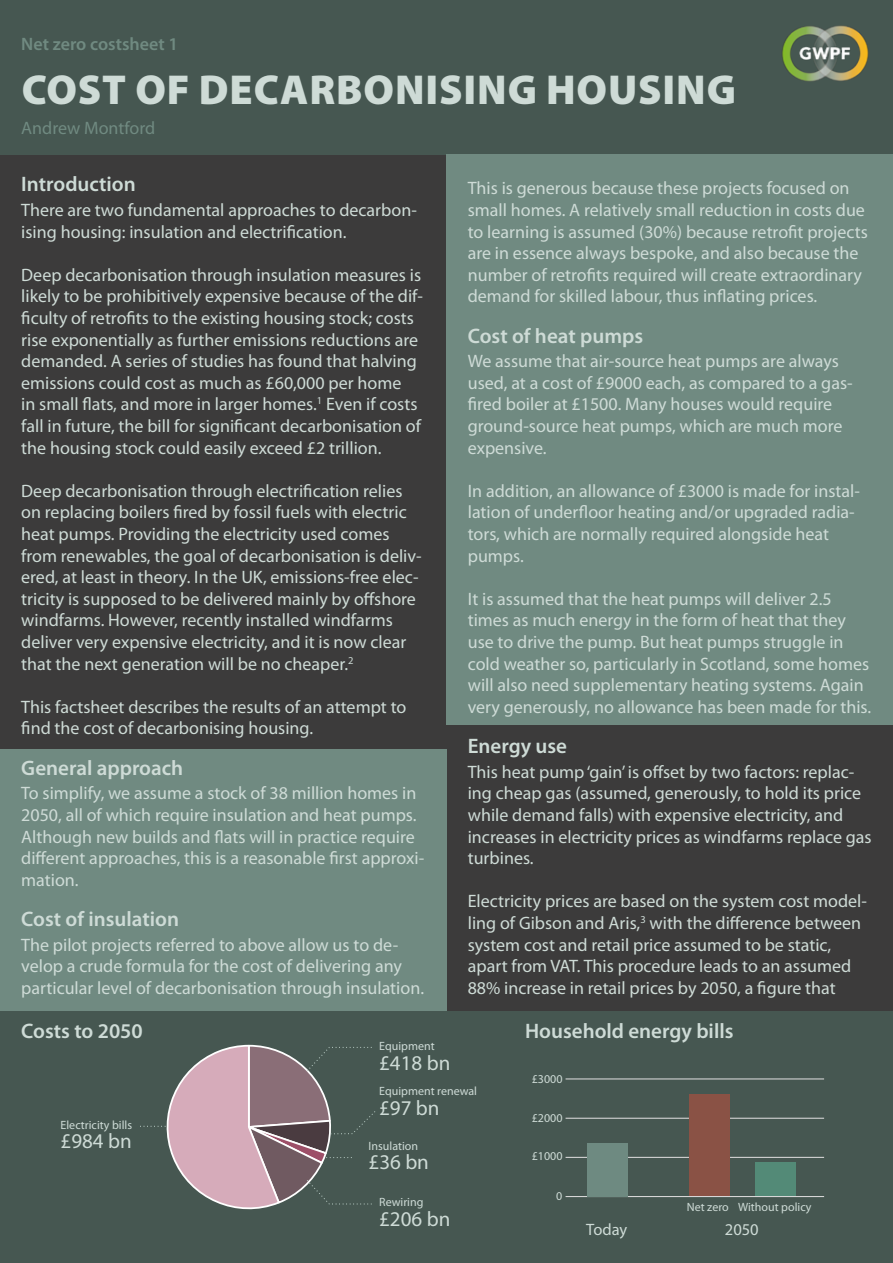
<style>
.page{position:relative;width:893px;height:1263px;background:#fff}
.page>*{position:absolute;margin:0;border:0;box-sizing:border-box;transform-origin:0 0}
.t1{font:900 42px "Myriad Pro";letter-spacing:.02em;color:#cedbd6}
.Heading_dark{font:600 21px "Myriad Pro";color:#cedbd6}
.Heading_fig{font:600 21px "Myriad Pro";color:#cedbd6}
.Labels{font:21px "Myriad Pro";color:#cedbd6}
.Main_light{font:18px/21.6px "Myriad Pro";color:#cedbd6}
.Main_dark{font:18px/21.6px "Myriad Pro";color:#cedbd6}
.t2{font:600 18px "Myriad Pro";color:#708a81}
.t3{font:18px "Myriad Pro";color:#708a81}
.Labels-2{font:16.5px "Myriad Pro";color:#cedbd6}
.Labels-3{font:12px "Myriad Pro";color:#cedbd6}
</style>
<div class="page">
<div style="left:0;top:154px;width:893px;height:858px;background:#3c3b3b"></div>
<div style="left:1px;top:750px;width:446px;height:262px;background:#708a81"></div>
<div style="left:0;top:0;width:892px;height:154px;background:#465751"></div>
<div style="left:446px;top:154px;width:447px;height:571px;background:#708a81"></div>
<div style="left:1px;top:1012px;width:892px;height:251px;background:#465751"></div>
<img style="left:782px;top:25px;width:87px;height:57px">
<svg style="left:140px;top:1044px;width:236px;height:166px"></svg>
<hr style="left:566px;top:1157px;width:258px;height:1px;background:#d9d9d9">
<hr style="left:566px;top:1118px;width:258px;height:1px;background:#d9d9d9">
<hr style="left:566px;top:1078px;width:258px;height:1px;background:#d9d9d9">
<div style="left:755px;top:1162px;width:40px;height:34px;background:#538a77"></div>
<div style="left:689px;top:1094px;width:40px;height:102px;background:#8a5245"></div>
<hr style="left:566px;top:1196px;width:258px;height:1px;background:#d9d9d9">
<div style="left:588px;top:1143px;width:40px;height:53px;background:#6e8a81"></div>
<p class="t2" style="left:21px;top:32px;width:158px">Net zero costsheet 1</p>
<p class="t1" style="left:22px;top:62px;width:716px">COST OF DECARBONISING HOUSING</p>
<p class="t3" style="left:21px;top:117px;width:135px">Andrew Montford</p>
<p class="Heading_dark" style="left:21px;top:171px;width:116px">Introduction</p>
<p class="Main_light" style="left:21px;top:199px;width:397px">There are two fundamental approaches to decarbon&shy;ising housing: insulation and electrification.</p>
<p class="Main_light" style="left:21px;top:264px;width:403px">Deep decarbonisation through insulation measures is likely to be prohibitively expensive because of the dif&shy;ficulty of retrofits to the existing housing stock; costs rise exponentially as further emissions reductions are demanded. A series of studies has found that halving emissions could cost as much as £60,000 per home<br>in small flats, and more in larger homes.<sup>1</sup> Even if costs fall in future, the bill for significant decarbonisation of the housing stock could easily exceed £2 trillion.</p>
<p class="Main_light" style="left:21px;top:480px;width:402px">Deep decarbonisation through electrification relies on replacing boilers fired by fossil fuels with electric heat pumps. Providing the electricity used comes from renewables, the goal of decarbonisation is deliv&shy;ered, at least in theory. In the UK, emissions-free elec&shy;tricity is supposed to be delivered mainly by offshore windfarms. However, recently installed windfarms deliver very expensive electricity, and it is now clear that the next generation will be no cheaper.<sup>2</sup></p>
<p class="Main_light" style="left:21px;top:696px;width:387px">This factsheet describes the results of an attempt to find the cost of decarbonising housing.</p>
<p class="Heading_dark" style="left:21px;top:754px;width:163px">General approach</p>
<p class="Main_dark" style="left:21px;top:782px;width:404px">To simplify, we assume a stock of 38 million homes in 2050, all of which require insulation and heat pumps.<br>Although new builds and flats will in practice require different approaches, this is a reasonable first approxi&shy;mation.</p>
<p class="Heading_dark" style="left:21px;top:905px;width:159px">Cost of insulation</p>
<p class="Main_dark" style="left:21px;top:933px;width:404px">The pilot projects referred to above allow us to de&shy;velop a crude formula for the cost of delivering any particular level of decarbonisation through insulation.</p>
<p class="Main_dark" style="left:468px;top:177px;width:402px">This is generous because these projects focused on small homes. A relatively small reduction in costs due to learning is assumed (30%) because retrofit projects are in essence always bespoke, and also because the number of retrofits required will create extraordinary demand for skilled labour, thus inflating prices.</p>
<p class="Heading_dark" style="left:468px;top:322px;width:177px">Cost of heat pumps</p>
<p class="Main_dark" style="left:468px;top:350px;width:386px">We assume that air-source heat pumps are always used, at a cost of £9000 each, as compared to a gas&shy;fired boiler at £1500. Many houses would require ground-source heat pumps, which are much more expensive.</p>
<p class="Main_dark" style="left:468px;top:480px;width:394px">In addition, an allowance of £3000 is made for instal&shy;lation of underfloor heating and/or upgraded radia&shy;tors, which are normally required alongside heat pumps.</p>
<p class="Main_dark" style="left:468px;top:588px;width:405px">It is assumed that the heat pumps will deliver 2.5 times as much energy in the form of heat that they use to drive the pump. But heat pumps struggle in cold weather so, particularly in Scotland, some homes will also need supplementary heating systems. Again very generously, no allowance has been made for this.</p>
<p class="Heading_dark" style="left:468px;top:733px;width:101px">Energy use</p>
<p class="Main_light" style="left:468px;top:760px;width:405px">This heat pump ‘gain’ is offset by two factors: replac&shy;ing cheap gas (assumed, generously, to hold its price while demand falls) with expensive electricity, and increases in electricity prices as windfarms replace gas turbines.</p>
<p class="Main_light" style="left:468px;top:890px;width:401px">Electricity prices are based on the system cost model&shy;ling of Gibson and Aris,<sup>3</sup> with the difference between system cost and retail price assumed to be static, apart from VAT. This procedure leads to an assumed 88% increase in retail prices by 2050, a figure that</p>
<p class="Heading_fig" style="left:21px;top:1018px;width:123px">Costs to 2050</p>
<p class="Heading_fig" style="left:525px;top:1018px;width:210px">Household energy bills</p>
<p class="Labels-3" style="left:379px;top:1039px;width:57px">Equipment</p>
<p class="Labels-3" style="left:379px;top:1084px;width:99px">Equipment renewal</p>
<p class="Labels" style="left:379px;top:1050px;width:73px">£418 bn</p>
<p class="Labels" style="left:379px;top:1095px;width:62px">£97 bn</p>
<p class="Labels" style="left:369px;top:1149px;width:62px">£36 bn</p>
<p class="Labels-3" style="left:532px;top:1071px;width:32px">£3000</p>
<p class="Labels-3" style="left:532px;top:1111px;width:32px">£2000</p>
<p class="Labels-3" style="left:61px;top:1118px;width:73px">Electricity bills</p>
<p class="Labels" style="left:61px;top:1128px;width:73px">£984 bn</p>
<p class="Labels-3" style="left:369px;top:1138px;width:51px">Insulation</p>
<p class="Labels-3" style="left:532px;top:1149px;width:32px">£1000</p>
<p class="Labels-3" style="left:379px;top:1194px;width:46px">Rewiring</p>
<p class="Labels" style="left:379px;top:1205px;width:73px">£206 bn</p>
<p class="Labels-3" style="left:556px;top:1188px;width:8px">0</p>
<p class="Labels-3" style="left:687px;top:1200px;width:43px">Net zero</p>
<p class="Labels-3" style="left:738px;top:1200px;width:75px">Without policy</p>
<p class="Labels-2" style="left:586px;top:1219px;width:42px">Today</p>
<p class="Labels-2" style="left:725px;top:1219px;width:35px">2050</p>
</div>
